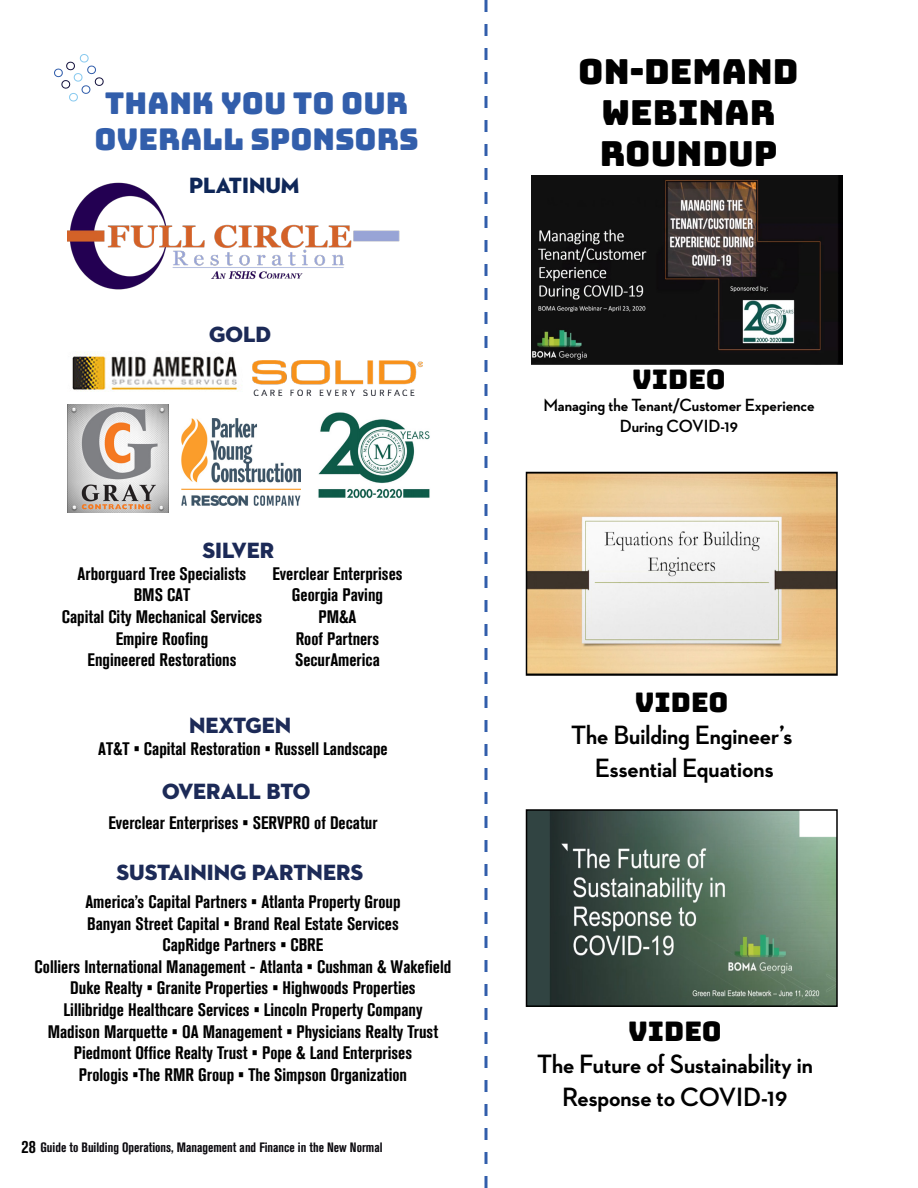
<style>
.page{position:relative;width:918px;height:1188px;background:#fff}
.page>*{position:absolute;margin:0;border:0;box-sizing:border-box;transform-origin:0 0}
.t1{font:34.5px/41.4px "Bungee";color:#000;text-align:center}
.t2{font:30px/36px "Bungee";color:#325eab;text-align:center}
.t3{font:700 27px/32.4px "Neutraface 2 Display";color:#000;text-align:center}
.t4{font:27px "Bungee";color:#000}
.t5{font:22.5px "Neutraface 2 Display Titling";color:#1c2a57}
.t6{font:22.5px "Neutraface 2 Display Titling";color:#0f2758}
.t7{font:700 condensed 18px/21.6px "Akzidenz Grotesk BQ";color:#000;text-align:center}
.t8{font:700 18px/21.6px "Neutraface 2 Display";color:#000;text-align:center}
.t9{font:700 condensed 13.5px "Akzidenz Grotesk BQ";color:#0c0a0f}
.s1{font-size:18px;color:#000}
</style>
<div class="page">
<svg style="left:54px;top:54px;width:50px;height:48px"></svg>
<img style="left:182px;top:419px;width:118px;height:86px">
<img style="left:318px;top:412px;width:112px;height:87px">
<img style="left:68px;top:182px;width:332px;height:108px">
<img style="left:72px;top:352px;width:170px;height:40px">
<img style="left:68px;top:405px;width:100px;height:108px">
<img style="left:252px;top:360px;width:171px;height:36px">
<svg style="left:484px;top:0;width:4px;height:1188px"></svg>
<img style="left:529px;top:475px;width:306px;height:198px">
<div style="left:526px;top:472px;width:312px;height:204px;border:2px solid #000"></div>
<img style="left:529px;top:812px;width:306px;height:192px">
<div style="left:526px;top:809px;width:312px;height:198px;border:2px solid #000"></div>
<img style="left:532px;top:176px;width:310px;height:188px">
<h2 class="t2" style="left:94px;top:85px;width:326px">THANK YOU TO OUR<br>OVERALL SPONSORS</h2>
<p class="t6" style="left:189px;top:171px;width:112px">PLATINUM</p>
<p class="t5" style="left:209px;top:320px;width:63px">GOLD</p>
<p class="t5" style="left:202px;top:536px;width:73px">SILVER</p>
<p class="t7" style="left:62px;top:563px;width:202px">Arborguard Tree Specialists<br>BMS CAT<br>Capital City Mechanical Services<br>Empire Roofing<br>Engineered Restorations</p>
<p class="t7" style="left:272px;top:563px;width:132px">Everclear Enterprises<br>Georgia Paving<br>PM&amp;A<br>Roof Partners<br>SecurAmerica</p>
<p class="t5" style="left:189px;top:711px;width:104px">NEXTGEN</p>
<p class="t7" style="left:98px;top:738px;width:291px">AT&amp;T • Capital Restoration • Russell Landscape</p>
<p class="t5" style="left:162px;top:777px;width:150px">OVERALL BTO</p>
<p class="t7" style="left:108px;top:812px;width:271px">Everclear Enterprises • SERVPRO of Decatur</p>
<p class="t5" style="left:117px;top:858px;width:248px">SUSTAINING PARTNERS</p>
<p class="t7" style="left:35px;top:891px;width:418px">America’s Capital Partners • Atlanta Property Group<br>Banyan Street Capital • Brand Real Estate Services<br>CapRidge Partners • CBRE<br>Colliers International Management - Atlanta • Cushman &amp; Wakefield Duke Realty • Granite Properties • Highwoods Properties<br>Lillibridge Healthcare Services • Lincoln Property Company<br>Madison Marquette • OA Management • Physicians Realty Trust Piedmont Office Realty Trust • Pope &amp; Land Enterprises<br>Prologis •The RMR Group • The Simpson Organization</p>
<p class="t9" style="left:22px;top:1140px;width:362px"><span class="s1">28</span> Guide to Building Operations, Management and Finance in the New Normal</p>
<h1 class="t1" style="left:578px;top:51px;width:222px">ON-DEMAND<br>WEBINAR<br>ROUNDUP</h1>
<h3 class="t4" style="left:632px;top:364px;width:95px">VIDEO</h3>
<p class="t8" style="left:543px;top:394px;width:273px">Managing the Tenant/Customer Experience<br>During COVID-19</p>
<h3 class="t4" style="left:635px;top:687px;width:95px">VIDEO</h3>
<h3 class="t3" style="left:571px;top:719px;width:222px">The Building Engineer’s<br>Essential Equations</h3>
<h3 class="t4" style="left:628px;top:1016px;width:95px">VIDEO</h3>
<h3 class="t3" style="left:537px;top:1048px;width:277px">The Future of Sustainability in<br>Response to COVID-19</h3>
</div>
